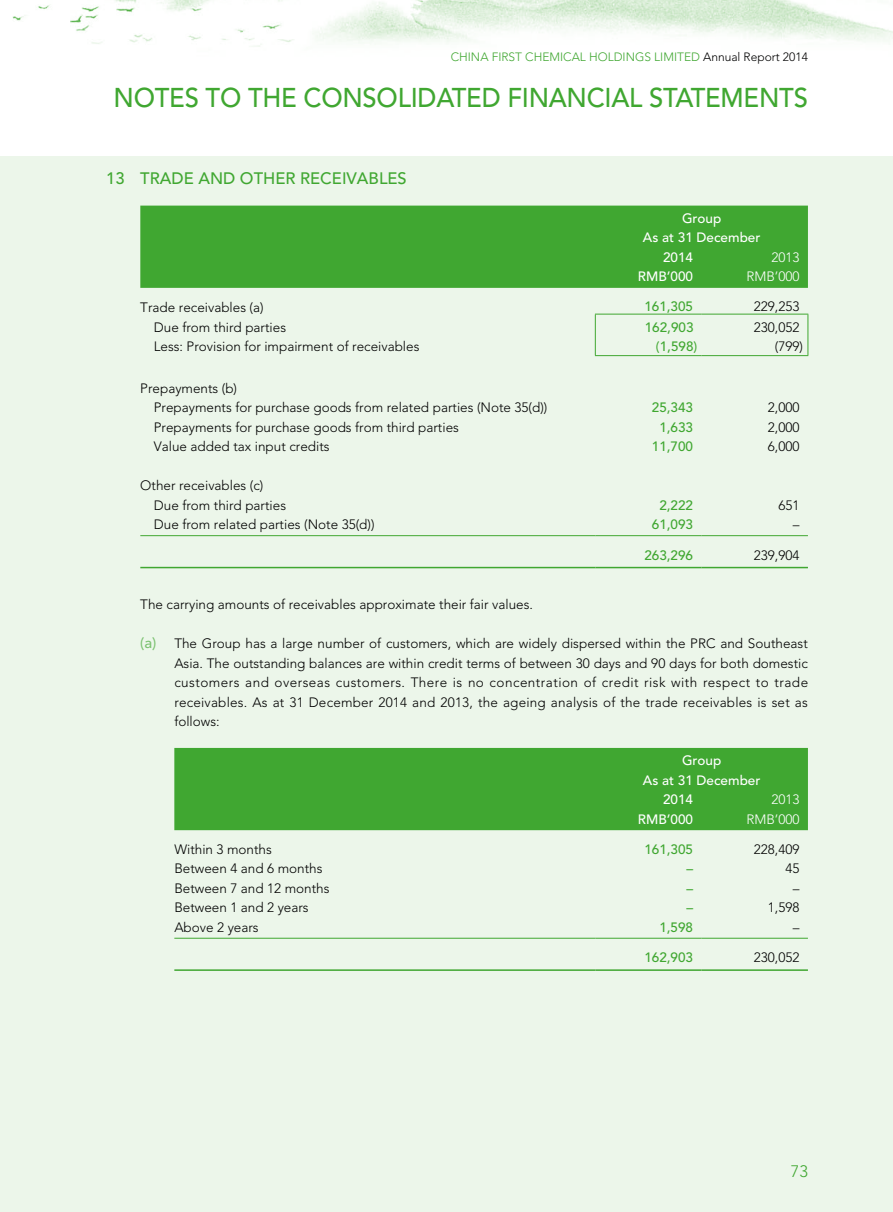
<style>
.page{position:relative;width:893px;height:1212px;background:#ecf6ea}
.page>*{position:absolute;margin:0;border:0;box-sizing:border-box;transform-origin:0 0}
.t1{font:500 27px "Avenir LT Std";letter-spacing:-.01em;color:#40a731;scale:.95 1}
.t2{font:500 16.5px "Avenir LT Std";color:#40a731}
.t3{font:300 16.5px "Avenir LT Std";color:#40a731}
.t4{font:300 13.5px/19.5px "Avenir LT Std";color:#000}
.t5{font:500 13.5px "Avenir LT Std";color:#40a731}
.t6{font:500 13.5px "Avenir LT Std";color:#fff}
.t7{font:300 13.5px "Avenir LT Std";color:#fff}
.t8{font:300 12px "Avenir LT Std";color:#40a731}
.s1{color:#000}
.s2{font-weight:500;font-size:15px;color:#7ac16f}
</style>
<div class="page">
<img style="left:0;top:0;width:893px;height:155px">
<div style="left:140px;top:206px;width:668px;height:82px;background:#40a731"></div>
<hr style="left:595px;top:314px;width:107px;height:1px;background:#40a731">
<hr style="left:702px;top:314px;width:106px;height:1px;background:#40a731">
<svg style="left:595px;top:314px;width:1px;height:41px"></svg>
<svg style="left:807px;top:314px;width:1px;height:41px"></svg>
<hr style="left:595px;top:355px;width:107px;height:1px;background:#40a731">
<hr style="left:702px;top:355px;width:106px;height:1px;background:#40a731">
<hr style="left:140px;top:535px;width:455px;height:1px;background:#40a731">
<hr style="left:595px;top:535px;width:107px;height:1px;background:#40a731">
<hr style="left:702px;top:535px;width:106px;height:1px;background:#40a731">
<hr style="left:140px;top:567px;width:455px;height:1px;background:#40a731">
<hr style="left:595px;top:567px;width:107px;height:1px;background:#40a731">
<hr style="left:702px;top:567px;width:106px;height:1px;background:#40a731">
<div style="left:174px;top:748px;width:634px;height:82px;background:#40a731"></div>
<hr style="left:174px;top:938px;width:421px;height:1px;background:#40a731">
<hr style="left:595px;top:938px;width:107px;height:1px;background:#40a731">
<hr style="left:702px;top:938px;width:106px;height:1px;background:#40a731">
<hr style="left:174px;top:969px;width:421px;height:2px;background:#40a731">
<hr style="left:595px;top:969px;width:107px;height:2px;background:#40a731">
<hr style="left:702px;top:969px;width:106px;height:2px;background:#40a731">
<p class="t8" style="left:451px;top:50px;width:359px">CHINA FIRST CHEMICAL HOLDINGS LIMITED <span class="s1">Annual Report 2014</span></p>
<h1 class="t1" style="left:114px;top:83px;width:732px">NOTES TO THE CONSOLIDATED FINANCIAL STATEMENTS</h1>
<p class="t2" style="left:106px;top:169px;width:302px">13 TRADE AND OTHER RECEIVABLES</p>
<p class="t6" style="left:682px;top:210px;width:41px">Group</p>
<p class="t6" style="left:643px;top:230px;width:119px">As at 31 December</p>
<p class="t6" style="left:663px;top:249px;width:32px">2014</p>
<p class="t7" style="left:771px;top:249px;width:30px">2013</p>
<p class="t6" style="left:638px;top:269px;width:57px">RMB’000</p>
<p class="t7" style="left:746px;top:269px;width:55px">RMB’000</p>
<p class="t4" style="left:140px;top:297px;width:125px">Trade receivables (a)</p>
<p class="t5" style="left:644px;top:299px;width:50px">161,305</p>
<p class="t4" style="left:754px;top:297px;width:47px">229,253</p>
<p class="t4" style="left:154px;top:317px;width:134px">Due from third parties</p>
<p class="t5" style="left:645px;top:319px;width:50px">162,903</p>
<p class="t4" style="left:754px;top:317px;width:47px">230,052</p>
<p class="t4" style="left:154px;top:337px;width:267px">Less: Provision for impairment of receivables</p>
<p class="t5" style="left:656px;top:339px;width:43px">(1,598)</p>
<p class="t4" style="left:775px;top:337px;width:30px">(799)</p>
<p class="t4" style="left:154px;top:378px;width:395px;text-indent:-14px">Prepayments (b)<br>Prepayments for purchase goods from related parties (Note 35(d))</p>
<p class="t5" style="left:652px;top:400px;width:43px">25,343</p>
<p class="t4" style="left:768px;top:398px;width:33px">2,000</p>
<p class="t4" style="left:154px;top:417px;width:307px">Prepayments for purchase goods from third parties</p>
<p class="t5" style="left:659px;top:419px;width:35px">1,633</p>
<p class="t4" style="left:768px;top:417px;width:33px">2,000</p>
<p class="t4" style="left:154px;top:437px;width:177px">Value added tax input credits</p>
<p class="t5" style="left:652px;top:439px;width:43px">11,700</p>
<p class="t4" style="left:768px;top:437px;width:33px">6,000</p>
<p class="t4" style="left:154px;top:476px;width:134px;text-indent:-14px">Other receivables (c)<br>Due from third parties</p>
<p class="t5" style="left:659px;top:497px;width:35px">2,222</p>
<p class="t4" style="left:778px;top:495px;width:23px">651</p>
<p class="t4" style="left:154px;top:515px;width:222px">Due from related parties (Note 35(d))</p>
<p class="t5" style="left:652px;top:517px;width:43px">61,093</p>
<p class="t4" style="left:793px;top:515px;width:8px">–</p>
<p class="t5" style="left:644px;top:547px;width:50px">263,296</p>
<p class="t4" style="left:754px;top:545px;width:47px">239,904</p>
<p class="t4" style="left:140px;top:595px;width:394px">The carrying amounts of receivables approximate their fair values.</p>
<p class="t4" style="left:174px;top:634px;width:635px;text-align:justify;text-indent:-34px"><span class="s2">(a)</span> The Group has a large number of customers, which are widely dispersed within the PRC and Southeast Asia. The outstanding balances are within credit terms of between 30 days and 90 days for both domestic customers and overseas customers. There is no concentration of credit risk with respect to trade receivables. As at 31 December 2014 and 2013, the ageing analysis of the trade receivables is set as follows:</p>
<p class="t6" style="left:682px;top:753px;width:41px">Group</p>
<p class="t6" style="left:643px;top:772px;width:119px">As at 31 December</p>
<p class="t6" style="left:663px;top:792px;width:32px">2014</p>
<p class="t7" style="left:771px;top:791px;width:30px">2013</p>
<p class="t6" style="left:638px;top:811px;width:57px">RMB’000</p>
<p class="t7" style="left:746px;top:811px;width:55px">RMB’000</p>
<p class="t4" style="left:174px;top:839px;width:99px">Within 3 months</p>
<p class="t5" style="left:644px;top:841px;width:50px">161,305</p>
<p class="t4" style="left:754px;top:839px;width:47px">228,409</p>
<p class="t4" style="left:174px;top:859px;width:150px">Between 4 and 6 months</p>
<p class="t5" style="left:686px;top:861px;width:8px">–</p>
<p class="t4" style="left:785px;top:859px;width:16px">45</p>
<p class="t4" style="left:174px;top:878px;width:157px">Between 7 and 12 months</p>
<p class="t5" style="left:686px;top:880px;width:8px">–</p>
<p class="t4" style="left:793px;top:878px;width:8px">–</p>
<p class="t4" style="left:174px;top:898px;width:136px">Between 1 and 2 years</p>
<p class="t5" style="left:686px;top:900px;width:8px">–</p>
<p class="t4" style="left:768px;top:898px;width:33px">1,598</p>
<p class="t4" style="left:174px;top:917px;width:86px">Above 2 years</p>
<p class="t5" style="left:659px;top:919px;width:35px">1,598</p>
<p class="t4" style="left:793px;top:917px;width:8px">–</p>
<p class="t5" style="left:644px;top:950px;width:50px">162,903</p>
<p class="t4" style="left:754px;top:948px;width:47px">230,052</p>
<p class="t3" style="left:791px;top:1162px;width:19px">73</p>
</div>
